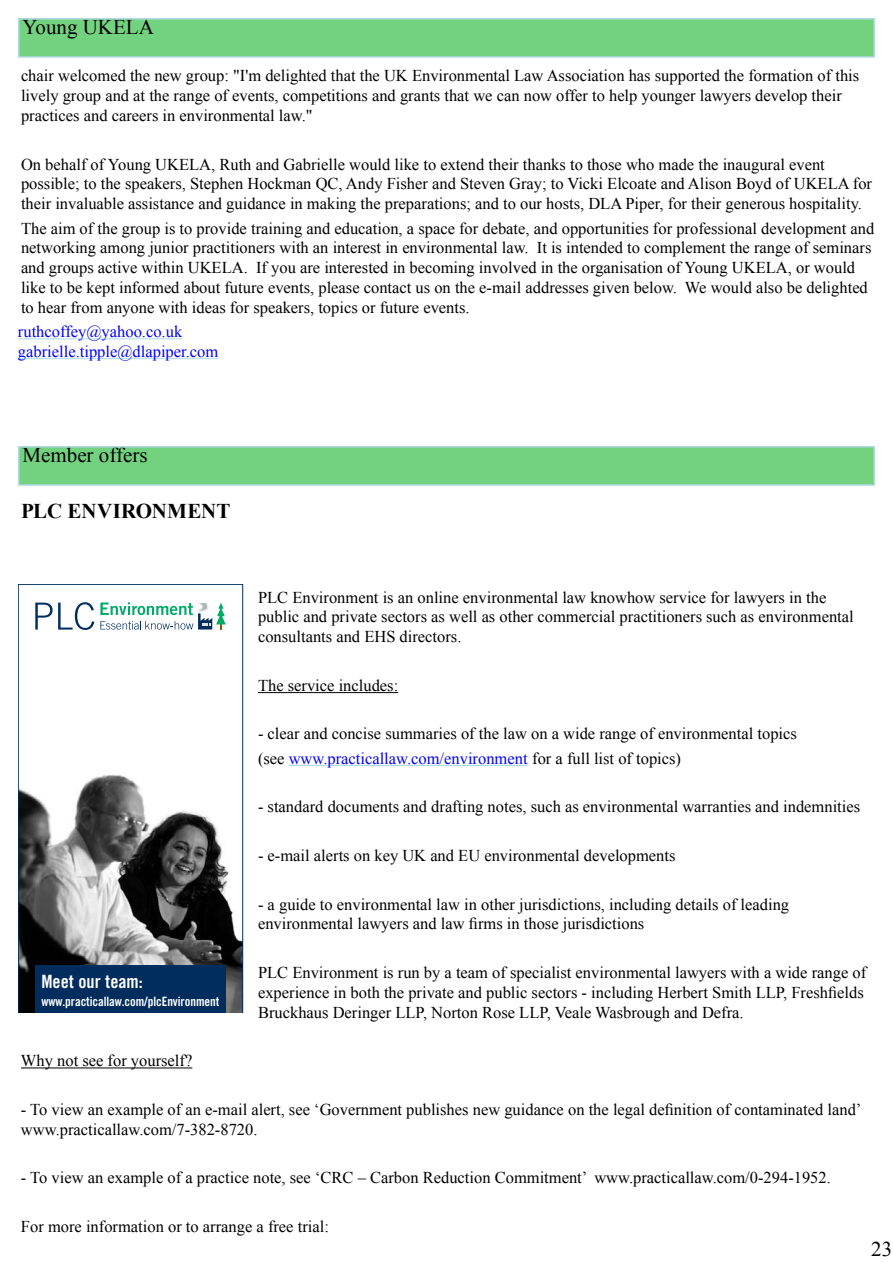
<style>
.page{position:relative;width:893px;height:1263px;background:#fff}
.page>*{position:absolute;margin:0;border:0;box-sizing:border-box;transform-origin:0 0}
.t1{font:21px "Times New Roman";color:#000}
.t2{font:700 21px "Times New Roman";color:#000}
.t3{font:18.3px "Trade Gothic Bold Cond Twenty";color:#fff}
.t4{font:16.5px/19.8px "Times New Roman";color:#000}
.t5{font:16.5px/19.8px "Times New Roman";color:#00f}
.t6{font:12.75px "Trade Gothic Bold Cond Twenty";letter-spacing:-.005em;color:#fff}
.s1{color:#00f}
</style>
<div class="page">
<div style="left:19px;top:19px;width:855px;height:38px;background:#73d280"></div>
<div style="left:18px;top:18px;width:857px;height:40px;border:2px solid #afd8e3"></div>
<hr style="left:18px;top:338px;width:164px;height:1px;background:#afd8e3">
<hr style="left:18px;top:358px;width:200px;height:1px;background:#afd8e3">
<div style="left:19px;top:447px;width:855px;height:38px;background:#73d280"></div>
<div style="left:18px;top:446px;width:857px;height:40px;border:2px solid #afd8e3"></div>
<hr style="left:258px;top:692px;width:140px;height:1px;background:#000">
<hr style="left:289px;top:765px;width:239px;height:1px;background:#afd8e3">
<hr style="left:21px;top:1067px;width:171px;height:1px;background:#000">
<svg style="left:18px;top:584px;width:225px;height:429px"></svg>
<div style="left:35px;top:966px;width:191px;height:47px;background:#002d5e"></div>
<svg style="left:35px;top:602px;width:59px;height:28px"></svg>
<svg style="left:100px;top:602px;width:126px;height:28px"></svg>
<p class="t1" style="left:22px;top:13px;width:133px">Young UKELA</p>
<p class="t4" style="left:21px;top:66px;width:840px">chair welcomed the new group: "I'm delighted that the UK Environmental Law Association has supported the formation of this lively group and at the range of events, competitions and grants that we can now offer to help younger lawyers develop their practices and careers in environmental law."</p>
<p class="t4" style="left:21px;top:154px;width:853px">On behalf of Young UKELA, Ruth and Gabrielle would like to extend their thanks to those who made the inaugural event possible; to the speakers, Stephen Hockman QC, Andy Fisher and Steven Gray; to Vicki Elcoate and Alison Boyd of UKELA for their invaluable assistance and guidance in making the preparations; and to our hosts, DLA Piper, for their generous hospitality.</p>
<p class="t4" style="left:21px;top:218px;width:855px">The aim of the group is to provide training and education, a space for debate, and opportunities for professional development and networking among junior practitioners with an interest in environmental law. It is intended to complement the range of seminars and groups active within UKELA. If you are interested in becoming involved in the organisation of Young UKELA, or would like to be kept informed about future events, please contact us on the e-mail addresses given below. We would also be delighted to hear from anyone with ideas for speakers, topics or future events.</p>
<p class="t5" style="left:18px;top:321px;width:202px">ruthcoffey@yahoo.co.uk gabrielle.tipple@dlapiper.com</p>
<p class="t1" style="left:22px;top:441px;width:126px">Member offers</p>
<p class="t2" style="left:21px;top:497px;width:211px">PLC ENVIRONMENT</p>
<p class="t3" style="left:41px;top:970px;width:103px">Meet our team:</p>
<p class="t6" style="left:41px;top:993px;width:179px">www.practicallaw.com/plcEnvironment</p>
<p class="t4" style="left:258px;top:587px;width:597px">PLC Environment is an online environmental law knowhow service for lawyers in the public and private sectors as well as other commercial practitioners such as environmental consultants and EHS directors.</p>
<p class="t4" style="left:258px;top:675px;width:142px">The service includes:</p>
<p class="t4" style="left:258px;top:721px;width:540px;line-height:24.3px">- clear and concise summaries of the law on a wide range of environmental topics (see <span class="s1">www.practicallaw.com/environment</span> for a full list of topics)</p>
<p class="t4" style="left:258px;top:797px;width:604px">- standard documents and drafting notes, such as environmental warranties and indemnities</p>
<p class="t4" style="left:258px;top:845px;width:419px">- e-mail alerts on key UK and EU environmental developments</p>
<p class="t4" style="left:258px;top:894px;width:533px">- a guide to environmental law in other jurisdictions, including details of leading environmental lawyers and law firms in those jurisdictions</p>
<p class="t4" style="left:258px;top:962px;width:610px">PLC Environment is run by a team of specialist environmental lawyers with a wide range of experience in both the private and public sectors - including Herbert Smith LLP, Freshfields<br>Bruckhaus Deringer LLP, Norton Rose LLP, Veale Wasbrough and Defra.</p>
<p class="t4" style="left:21px;top:1050px;width:173px">Why not see for yourself?</p>
<p class="t4" style="left:21px;top:1099px;width:842px">- To view an example of an e-mail alert, see ‘Government publishes new guidance on the legal definition of contaminated land’ www.practicallaw.com/7-382-8720.</p>
<p class="t4" style="left:21px;top:1167px;width:811px">- To view an example of a practice note, see ‘CRC – Carbon Reduction Commitment’ www.practicallaw.com/0-294-1952.</p>
<p class="t4" style="left:21px;top:1216px;width:309px">For more information or to arrange a free trial:</p>
<p class="t1" style="left:871px;top:1234px;width:22px">23</p>
</div>
